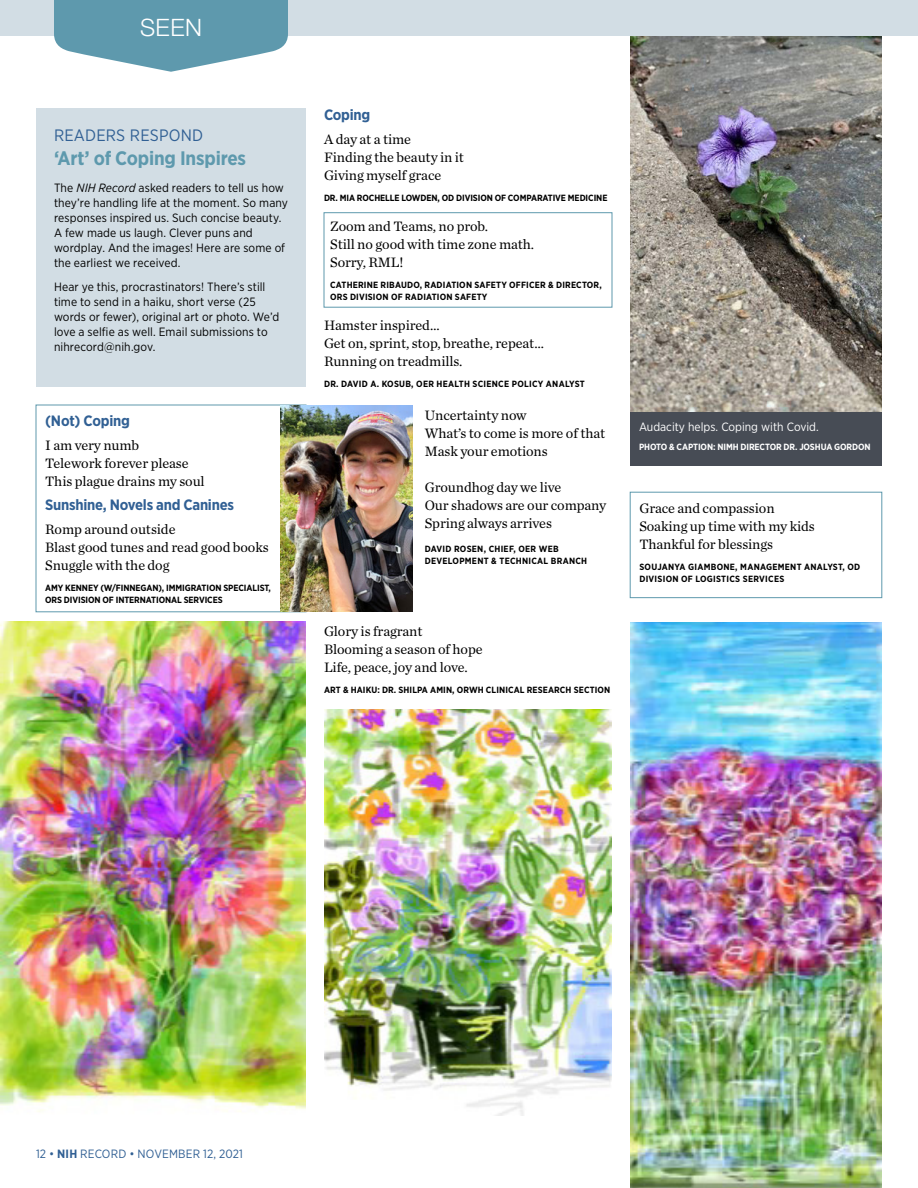
<style>
.page{position:relative;width:918px;height:1188px;background:#fff}
.page>*{position:absolute;margin:0;border:0;box-sizing:border-box;transform-origin:0 0}
.Page_jump{font:300 24px "Helvetica Neue LT Std";color:#fff}
.Head__Seen{font:700 19.5px "Gotham Narrow";letter-spacing:-.01em;color:#5e99ad}
.Kicker_1_positive{font:16.5px "Gotham Narrow";letter-spacing:.01em;color:#316094}
.Head_2_Subheads_Body{font:700 15px "Gotham Narrow";letter-spacing:-.015em;color:#316094}
.Body_1{font:14.25px "Chronicle Text G1";letter-spacing:-.005em;color:#000}
.Body_2__Briefs_and_S{font:12px/15px "Gotham Narrow";letter-spacing:.01em;color:#000}
.Photo_caption_revers{font:12px "Gotham Narrow";color:#fff}
.t1{font:12px "Gotham Narrow";letter-spacing:.01em;color:#316094}
.Photo_credit_positiv{font:700 9px/12px "Gotham Narrow";letter-spacing:.03em;color:#000}
.Photo_credit_positiv-2{font:700 9px/12px "Gotham Narrow";letter-spacing:-.01em;color:#000}
.Body_1-2{font:700 9px/12px "Gotham Narrow";letter-spacing:.02em;color:#000}
.Photo_credit_positiv-3{font:700 9px "Gotham Narrow";letter-spacing:.01em;color:#000}
.Photo_credit_reverse{font:700 9px "Gotham Narrow";letter-spacing:-.01em;color:#fff}
.s1{font-style:italic}
.s2{font-weight:700}
</style>
<div class="page">
<img style="left:630px;top:35px;width:252px;height:377px">
<div style="left:0;top:0;width:918px;height:35px;background:#d2dde4"></div>
<div style="left:36px;top:108px;width:270px;height:279px;background:#d2dde4"></div>
<svg style="left:54px;top:0;width:234px;height:72px"></svg>
<img style="left:630px;top:623px;width:252px;height:565px">
<img style="left:324px;top:709px;width:288px;height:407px">
<div style="left:630px;top:412px;width:252px;height:54px;background:#474c55"></div>
<img style="left:0;top:621px;width:306px;height:491px">
<div style="left:36px;top:405px;width:270px;height:207px;border:1px solid #5e99ad"></div>
<img style="left:280px;top:405px;width:132px;height:207px">
<div style="left:630px;top:492px;width:252px;height:106px;border:1px solid #5e99ad"></div>
<p class="Page_jump" style="left:140px;top:13px;width:63px">SEEN</p>
<p class="Kicker_1_positive" style="left:54px;top:125px;width:151px">READERS RESPOND</p>
<p class="Head__Seen" style="left:54px;top:146px;width:194px">‘Art’ of Coping Inspires</p>
<p class="Body_2__Briefs_and_S" style="left:54px;top:180px;width:236px">The <span class="s1">NIH Record</span> asked readers to tell us how they’re handling life at the moment. So many responses inspired us. Such concise beauty.<br>A few made us laugh. Clever puns and wordplay. And the images! Here are some of the earliest we received.</p>
<p class="Body_2__Briefs_and_S" style="left:54px;top:279px;width:227px">Hear ye this, procrastinators! There’s still time to send in a haiku, short verse (25 words or fewer), original art or photo. We’d love a selfie as well. Email submissions to nihrecord@nih.gov.</p>
<p class="Head_2_Subheads_Body" style="left:45px;top:411px;width:86px">(Not) Coping</p>
<p class="Body_1" style="left:45px;top:434px;width:96px">I am very numb</p>
<p class="Body_1" style="left:45px;top:452px;width:145px">Telework forever please</p>
<p class="Body_1" style="left:45px;top:470px;width:161px">This plague drains my soul</p>
<p class="Head_2_Subheads_Body" style="left:45px;top:495px;width:190px">Sunshine, Novels and Canines</p>
<p class="Body_1" style="left:45px;top:518px;width:132px">Romp around outside</p>
<p class="Body_1" style="left:45px;top:536px;width:225px">Blast good tunes and read good books</p>
<p class="Body_1" style="left:45px;top:554px;width:126px">Snuggle with the dog</p>
<p class="Photo_credit_positiv-2" style="left:45px;top:582px;width:227px">AMY KENNEY (W/FINNEGAN), IMMIGRATION SPECIALIST,<br>ORS DIVISION OF INTERNATIONAL SERVICES</p>
<p class="Head_2_Subheads_Body" style="left:324px;top:105px;width:48px">Coping</p>
<p class="Body_1" style="left:324px;top:128px;width:89px">A day at a time</p>
<p class="Body_1" style="left:324px;top:146px;width:142px">Finding the beauty in it</p>
<p class="Body_1" style="left:324px;top:164px;width:119px">Giving myself grace</p>
<p class="Photo_credit_positiv-2" style="left:324px;top:192px;width:285px">DR. MIA ROCHELLE LOWDEN, OD DIVISION OF COMPARATIVE MEDICINE</p>
<p class="Body_1" style="left:330px;top:215px;width:159px">Zoom and Teams, no prob.</p>
<p class="Body_1" style="left:330px;top:233px;width:206px">Still no good with time zone math.</p>
<p class="Body_1" style="left:330px;top:251px;width:75px">Sorry, RML!</p>
<p class="Body_1-2" style="left:330px;top:279px;width:273px">CATHERINE RIBAUDO, RADIATION SAFETY OFFICER &amp; DIRECTOR,<br>ORS DIVISION OF RADIATION SAFETY</p>
<p class="Body_1" style="left:324px;top:314px;width:117px">Hamster inspired…</p>
<p class="Body_1" style="left:324px;top:332px;width:221px">Get on, sprint, stop, breathe, repeat…</p>
<p class="Body_1" style="left:324px;top:350px;width:140px">Running on treadmills.</p>
<p class="Photo_credit_positiv" style="left:324px;top:378px;width:262px">DR. DAVID A. KOSUB, OER HEALTH SCIENCE POLICY ANALYST</p>
<p class="Body_1" style="left:425px;top:404px;width:103px">Uncertainty now</p>
<p class="Body_1" style="left:425px;top:422px;width:182px">What’s to come is more of that</p>
<p class="Body_1" style="left:425px;top:440px;width:125px">Mask your emotions</p>
<p class="Body_1" style="left:425px;top:476px;width:138px">Groundhog day we live</p>
<p class="Body_1" style="left:425px;top:494px;width:183px">Our shadows are our company</p>
<p class="Body_1" style="left:425px;top:512px;width:129px">Spring always arrives</p>
<p class="Photo_credit_positiv" style="left:425px;top:543px;width:164px">DAVID ROSEN, CHIEF, OER WEB<br>DEVELOPMENT &amp; TECHNICAL BRANCH</p>
<p class="Body_1" style="left:324px;top:620px;width:100px">Glory is fragrant</p>
<p class="Body_1" style="left:324px;top:638px;width:160px">Blooming a season of hope</p>
<p class="Body_1" style="left:324px;top:656px;width:145px">Life, peace, joy and love.</p>
<p class="Photo_credit_positiv-3" style="left:324px;top:684px;width:288px">ART &amp; HAIKU: DR. SHILPA AMIN, ORWH CLINICAL RESEARCH SECTION</p>
<p class="Photo_caption_revers" style="left:639px;top:419px;width:180px">Audacity helps. Coping with Covid.</p>
<p class="Photo_credit_reverse" style="left:639px;top:441px;width:233px">PHOTO &amp; CAPTION: NIMH DIRECTOR DR. JOSHUA GORDON</p>
<p class="Body_1" style="left:639px;top:497px;width:137px">Grace and compassion</p>
<p class="Body_1" style="left:639px;top:515px;width:177px">Soaking up time with my kids</p>
<p class="Body_1" style="left:639px;top:533px;width:135px">Thankful for blessings</p>
<p class="Photo_credit_positiv" style="left:639px;top:561px;width:222px">SOUJANYA GIAMBONE, MANAGEMENT ANALYST, OD<br>DIVISION OF LOGISTICS SERVICES</p>
<p class="t1" style="left:36px;top:1146px;width:209px">12 • <span class="s2">NIH</span> RECORD • NOVEMBER 12, 2021</p>
</div>
